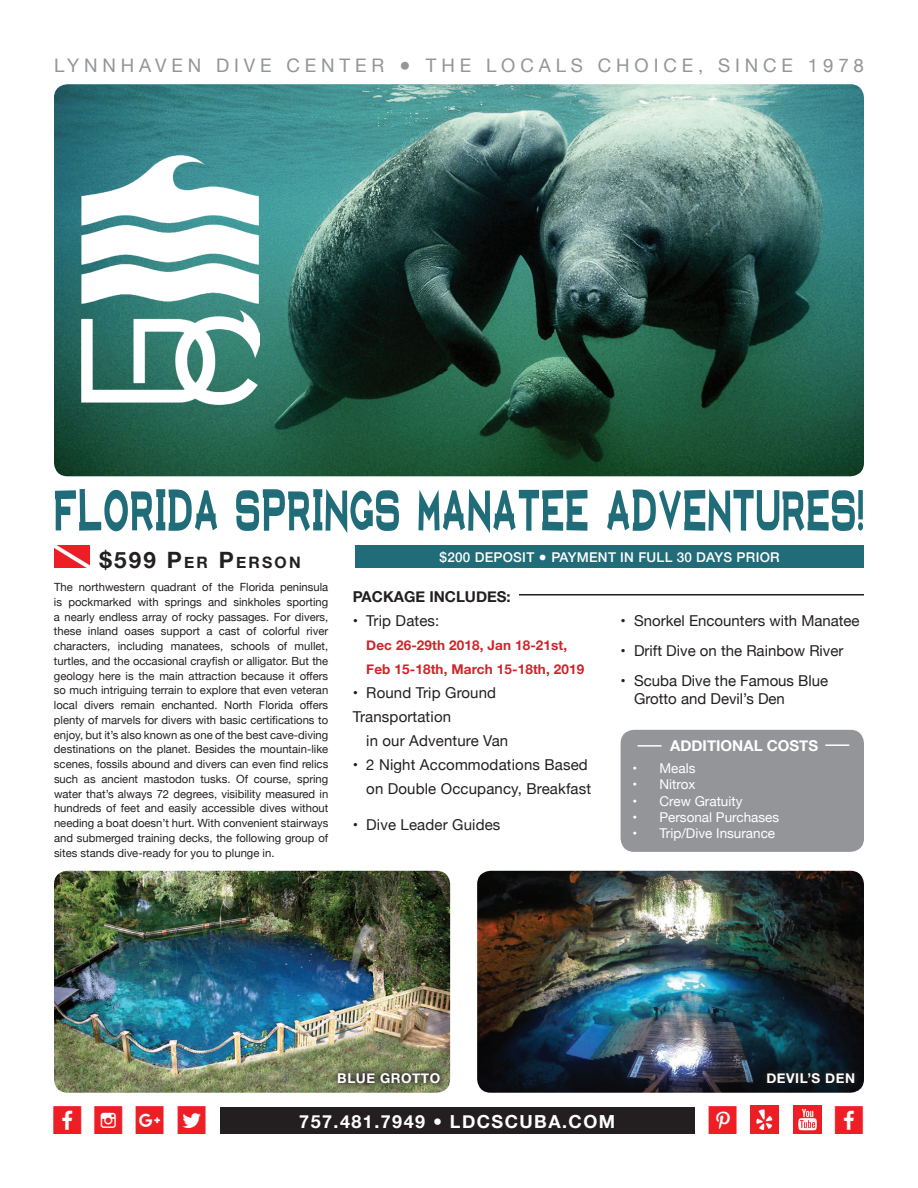
<style>
.page{position:relative;width:918px;height:1188px;background:#fff}
.page>*{position:absolute;margin:0;border:0;box-sizing:border-box;transform-origin:0 0}
.t1{font:40.5px "Social Shapes";color:#ed1e26}
.t2{font:18.75px "Helvetica Neue";letter-spacing:.26em;color:#939598}
.t3{font:700 18px "Helvetica Neue";letter-spacing:.08em;color:#fff}
.t4{font:700 15.75px "Helvetica Neue";letter-spacing:.145em;color:#231f20}
.t5{font:15px/24px "Helvetica Neue";letter-spacing:.01em;color:#231f20}
.t6{font:700 15px "Helvetica Neue";color:#231f20}
.t7{font:700 15px "Helvetica Neue";color:#fff}
.t8{font:13.5px "Helvetica Neue";color:#fff}
.t9{font:700 13.5px/24px "Helvetica Neue";letter-spacing:.01em;color:#d1232a}
.t10{font:500 13.5px "Helvetica Neue";letter-spacing:.02em;color:#fff}
.t11{font:700 13.5px "Helvetica Neue";letter-spacing:.04em;color:#fff}
.t12{font:11.25px/14.7px "Helvetica Neue";color:#231f20;text-align:justify}
.s1{font-size:22.5px}
.s2{font-weight:500}
</style>
<div class="page">
<img style="left:54px;top:84px;width:810px;height:392px">
<img style="left:81px;top:156px;width:179px;height:249px">
<svg style="left:55px;top:489px;width:808px;height:44px"></svg>
<div style="left:220px;top:1107px;width:475px;height:27px;background:#231f20"></div>
<img style="left:751px;top:1106px;width:28px;height:28px">
<img style="left:793px;top:1106px;width:28px;height:28px">
<img style="left:54px;top:546px;width:36px;height:22px">
<div style="left:355px;top:546px;width:509px;height:22px;background:#206d79"></div>
<img style="left:54px;top:871px;width:396px;height:222px">
<img style="left:477px;top:871px;width:387px;height:222px">
<svg style="left:332px;top:1067px;width:114px;height:22px;background:#62684a"></svg>
<svg style="left:761px;top:1067px;width:99px;height:22px;background:#10181e"></svg>
<div style="left:621px;top:730px;width:243px;height:122px;background:#939598;border-radius:14px"></div>
<hr style="left:638px;top:745px;width:24px;height:2px;background:#fff">
<hr style="left:825px;top:744px;width:24px;height:2px;background:#fff">
<hr style="left:519px;top:594px;width:345px;height:2px;background:#231f20">
<h2 class="t2" style="left:54px;top:52px;width:812px">LYNNHAVEN DIVE CENTER ● THE LOCALS CHOICE, SINCE 1978</h2>
<h3 class="t4" style="left:99px;top:550px;width:203px"><span class="s1">$599 P</span>ER <span class="s1">P</span>ERSON</h3>
<p class="t12" style="left:54px;top:580px;width:276px">The northwestern quadrant of the Florida peninsula is pockmarked with springs and sinkholes sporting a nearly endless array of rocky passages. For divers, these inland oases support a cast of colorful river characters, including manatees, schools of mullet, turtles, and the occasional crayfish or alligator. But the geology here is the main attraction because it offers so much intriguing terrain to explore that even veteran local divers remain enchanted. North Florida offers plenty of marvels for divers with basic certifications to enjoy, but it’s also known as one of the best cave-diving destinations on the planet. Besides the mountain-like scenes, fossils abound and divers can even find relics such as ancient mastodon tusks. Of course, spring water that’s always 72 degrees, visibility measured in hundreds of feet and easily accessible dives without needing a boat doesn’t hurt. With convenient stairways and submerged training decks, the following group of sites stands dive-ready for you to plunge in.</p>
<p class="t10" style="left:440px;top:546px;width:342px">$200 DEPOSIT ● PAYMENT IN FULL 30 DAYS PRIOR</p>
<h3 class="t6" style="left:353px;top:585px;width:160px">PACKAGE INCLUDES:</h3>
<h3 class="t5" style="left:353px;top:610px;width:88px">• Trip Dates:</h3>
<p class="t9" style="left:366px;top:634px;width:220px">Dec 26-29th 2018, Jan 18-21st,<br>Feb 15-18th, March 15-18th, 2019</p>
<h3 class="t5" style="left:353px;top:682px;width:145px">• Round Trip Ground<br>Transportation</h3>
<h3 class="t5" style="left:366px;top:730px;width:144px">in our Adventure Van</h3>
<h3 class="t5" style="left:353px;top:754px;width:240px;text-align:right">• 2 Night Accommodations Based on Double Occupancy, Breakfast</h3>
<h3 class="t5" style="left:353px;top:814px;width:149px">• Dive Leader Guides</h3>
<h3 class="t5" style="left:621px;top:610px;width:241px">• Snorkel Encounters with Manatee</h3>
<h3 class="t5" style="left:621px;top:640px;width:224px">• Drift Dive on the Rainbow River</h3>
<h3 class="t5" style="left:634px;top:673px;width:196px;line-height:18px;text-indent:-14px">• Scuba Dive the Famous Blue<br>Grotto and Devil’s Den</h3>
<h3 class="t7" style="left:670px;top:734px;width:150px">ADDITIONAL COSTS</h3>
<p class="t8" style="left:632px;top:759px;width:65px">• Meals</p>
<p class="t8" style="left:632px;top:775px;width:64px">• Nitrox</p>
<p class="t8" style="left:632px;top:791px;width:111px">• Crew Gratuity</p>
<p class="t8" style="left:632px;top:807px;width:148px">• Personal Purchases</p>
<p class="t8" style="left:632px;top:823px;width:144px">• Trip/Dive Insurance</p>
<p class="t11" style="left:337px;top:1068px;width:104px">BLUE GROTTO</p>
<p class="t11" style="left:766px;top:1068px;width:90px">DEVIL’S DEN</p>
<h1 class="t1" style="left:52px;top:1096px;width:156px">X[ZY</h1>
<h3 class="t3" style="left:299px;top:1107px;width:317px">757.481.7949 <span class="s2">•</span> LDCSCUBA.COM</h3>
<h1 class="t1" style="left:708px;top:1096px;width:31px">\</h1>
<h1 class="t1" style="left:834px;top:1096px;width:31px">X</h1>
</div>
